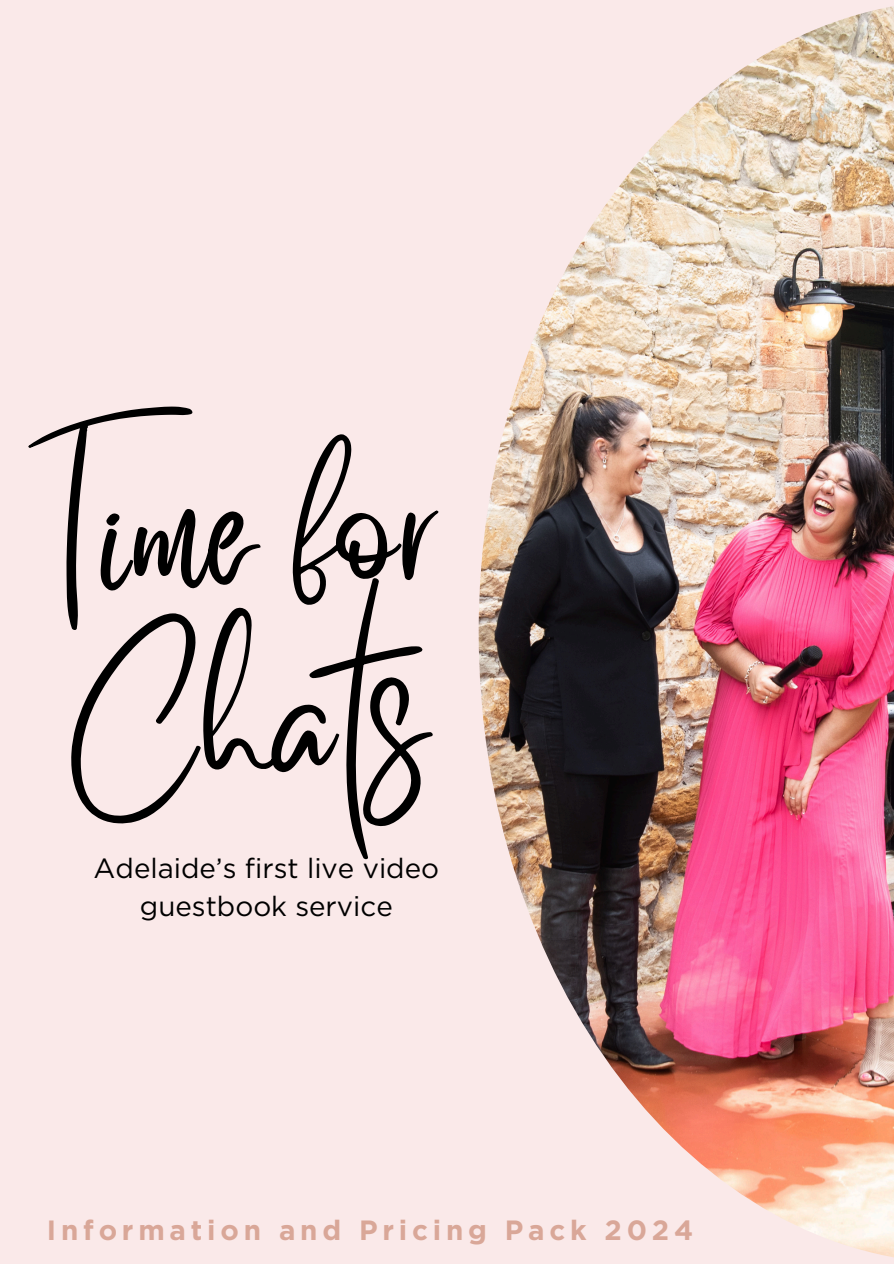
<style>
.page{position:relative;width:894px;height:1264px;background:#fff}
.page>*{position:absolute;margin:0;border:0;box-sizing:border-box;transform-origin:0 0}
.t1{font:136.5px/191.1px "Better Saturday";color:#000;text-align:center}
.t2{font:27.75px "Gotham";color:#000}
.t3{font:700 27.75px "Gotham";letter-spacing:.17em;color:#d9a798}
</style>
<div class="page">
<div style="left:0;top:0;width:893px;height:1263px;background:#fae9e9"></div>
<img style="left:478px;top:6px;width:415px;height:1251px">
<svg style="left:28px;top:406px;width:411px;height:215px"></svg>
<svg style="left:70px;top:428px;width:364px;height:432px"></svg>
<p class="t1" style="left:26px;top:490px;width:422px">Time for<br>Chats</p>
<p class="t2" style="left:94px;top:851px;width:347px">Adelaide’s first live video</p>
<h2 class="t2" style="left:140px;top:889px;width:254px">guestbook service</h2>
<h1 class="t3" style="left:47px;top:1213px;width:647px">Information and Pricing Pack 2024</h1>
</div>
